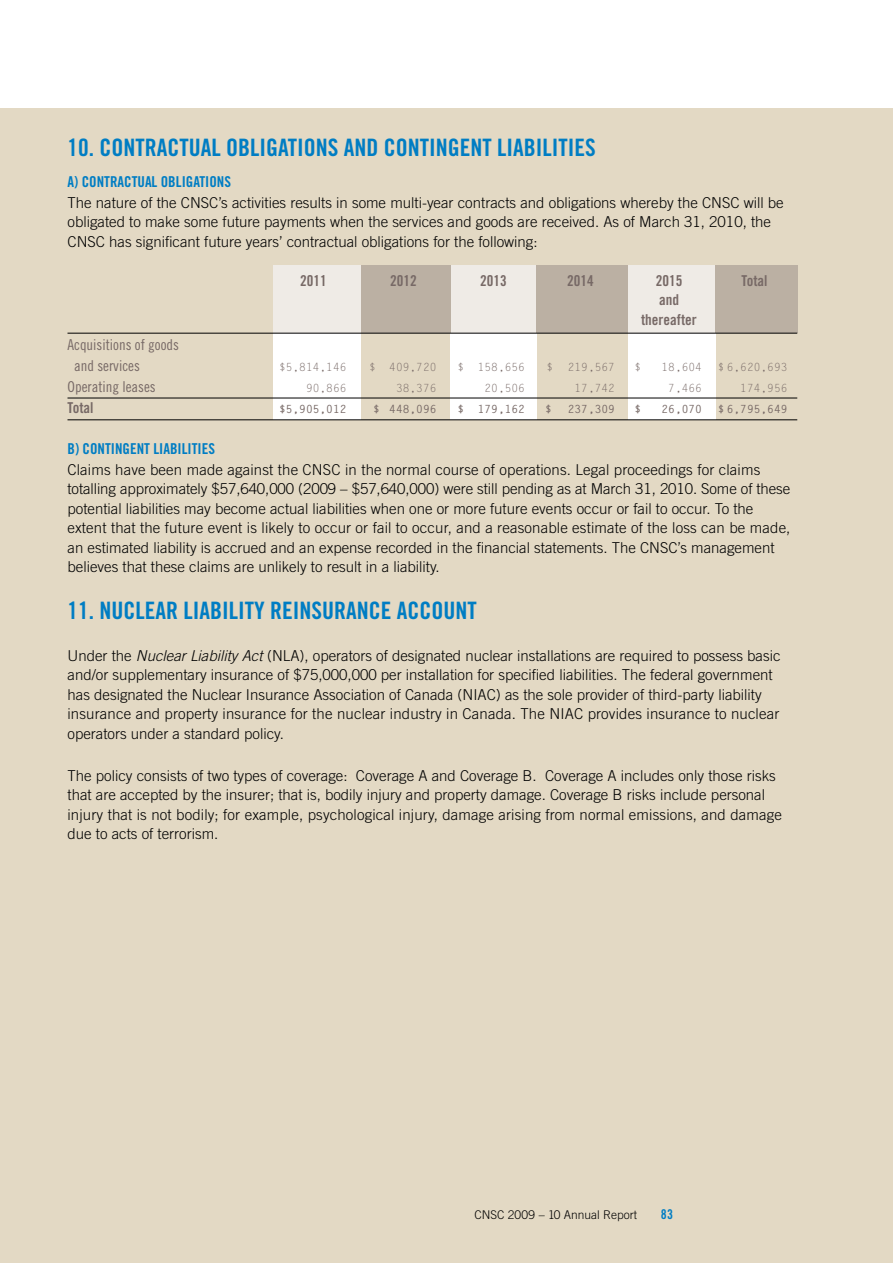
<style>
.page{position:relative;width:893px;height:1263px;background:#fff}
.page>*{position:absolute;margin:0;border:0;box-sizing:border-box;transform-origin:0 0}
.t1{font:24px "Trade Gothic Bold Cond Twenty";color:#007dc3}
.t2{font:300 15px/19.5px "Trade Gothic";color:#000}
.t3{font:15px "Trade Gothic Bold Cond Twenty";color:#007dc3}
.t4{font:15px/21px "Trade Gothic Cond Eighteen";color:#776966}
.t5{font:15px/19.5px "Trade Gothic Bold Cond Twenty";color:#776966;text-align:center}
.t6{font:italic 300 15px "Trade Gothic";color:#000}
.t7{font:13.5px "Trade Gothic Bold Cond Twenty";color:#007dc3}
.t8{font:300 12px "Trade Gothic";color:#000}
.t9{font:11.25px "Letter Gothic Std";color:#776966}
.t10{font:700 11.25px "Letter Gothic Std";color:#776966}
.s1{font-style:normal}
</style>
<div class="page">
<div style="left:0;top:108px;width:893px;height:1155px;background:#e3d9c4"></div>
<div style="left:274px;top:265px;width:87px;height:68px;background:#efebe6"></div>
<div style="left:450px;top:265px;width:86px;height:68px;background:#efebe6"></div>
<div style="left:628px;top:265px;width:87px;height:68px;background:#efebe6"></div>
<div style="left:361px;top:265px;width:89px;height:68px;background:#bbb0a3"></div>
<div style="left:536px;top:265px;width:92px;height:68px;background:#bbb0a3"></div>
<div style="left:715px;top:265px;width:82px;height:68px;background:#bbb0a3"></div>
<div style="left:274px;top:333px;width:87px;height:86px;background:#fff"></div>
<div style="left:450px;top:333px;width:86px;height:86px;background:#fff"></div>
<div style="left:628px;top:333px;width:87px;height:86px;background:#fff"></div>
<hr style="left:68px;top:398px;width:729px;height:1px;background:#000">
<hr style="left:68px;top:419px;width:729px;height:1px;background:#000">
<hr style="left:68px;top:333px;width:729px;height:1px;background:#000">
<h1 class="t1" style="left:68px;top:133px;width:530px">10. CONTRACTUAL OBLIGATIONS AND CONTINGENT LIABILITIES</h1>
<p class="t3" style="left:68px;top:173px;width:165px">A) CONTRACTUAL OBLIGATIONS</p>
<p class="t2" style="left:68px;top:192px;width:718px">The nature of the CN SC’s activities results in some multi-year contracts and obligations whereby the CN SC will be obligated to make some future payments when the services and goods are received. As of M arch 31, 2010, the<br>CN SC has significant future years’ contractual obligations for the following:</p>
<p class="t5" style="left:300px;top:270px;width:28px">2011</p>
<p class="t5" style="left:390px;top:270px;width:28px">2012</p>
<p class="t5" style="left:480px;top:270px;width:28px">2013</p>
<p class="t5" style="left:567px;top:270px;width:28px">2014</p>
<p class="t5" style="left:656px;top:270px;width:61px">2015 T</p>
<p class="t5" style="left:747px;top:270px;width:22px">OTAL</p>
<p class="t5" style="left:641px;top:290px;width:57px">AND<br>THEREAFTER</p>
<p class="t4" style="left:74px;top:334px;width:106px;text-indent:-7px">Acquisitions of goods and services</p>
<p class="t9" style="left:279px;top:361px;width:69px">$5,814,146</p>
<p class="t9" style="left:369px;top:361px;width:69px">$ 409,720</p>
<p class="t9" style="left:458px;top:361px;width:69px">$ 158,656</p>
<p class="t9" style="left:546px;top:361px;width:8px">$</p>
<p class="t9" style="left:568px;top:361px;width:49px">219,567</p>
<p class="t9" style="left:635px;top:361px;width:8px">$</p>
<p class="t9" style="left:662px;top:361px;width:42px">18,604</p>
<p class="t9" style="left:718px;top:361px;width:71px">$ 6,620,693</p>
<p class="t4" style="left:68px;top:376px;width:90px">Operating leases</p>
<p class="t9" style="left:306px;top:382px;width:42px">90,866</p>
<p class="t9" style="left:396px;top:382px;width:42px">38,376</p>
<p class="t9" style="left:485px;top:382px;width:42px">20,506</p>
<p class="t9" style="left:575px;top:382px;width:42px">17,742</p>
<p class="t9" style="left:668px;top:382px;width:35px">7,466</p>
<p class="t9" style="left:740px;top:382px;width:49px">174,956</p>
<p class="t5" style="left:68px;top:398px;width:28px">TOTAL</p>
<p class="t10" style="left:279px;top:402px;width:69px">$5,905,012</p>
<p class="t10" style="left:373px;top:402px;width:65px">$ 448,096</p>
<p class="t10" style="left:458px;top:402px;width:69px">$ 179,162</p>
<p class="t10" style="left:545px;top:402px;width:8px">$</p>
<p class="t10" style="left:568px;top:402px;width:49px">237,309</p>
<p class="t10" style="left:635px;top:402px;width:8px">$</p>
<p class="t10" style="left:662px;top:402px;width:42px">26,070</p>
<p class="t10" style="left:718px;top:402px;width:71px">$ 6,795,649</p>
<p class="t3" style="left:68px;top:440px;width:149px">B) CONTINGENT LIABILITIES</p>
<p class="t2" style="left:68px;top:459px;width:724px">Claims have been made against the CNSC in the normal course of operations. Legal proceedings for claims totalling approximately $57,640,000 (2009 – $57,640,000) were still pending as at March 31, 2010. Some of these potential liabilities may become actual liabilities when one or more future events occur or fail to occur. To the extent that the future event is likely to occur or fail to occur, and a reasonable estimate of the loss can be made, an estimated liability is accrued and an expense recorded in the financial statements. The CNSC’s management believes that these claims are unlikely to result in a liability.</p>
<h1 class="t1" style="left:68px;top:595px;width:411px">11. NUCLEAR LIABILITY REINSURANCE ACCOUNT</h1>
<p class="t6" style="left:68px;top:646px;width:215px"><span class="s1">U nder the</span> Nuclear Liability Act <span class="s1">(NLA</span></p>
<p class="t2" style="left:68px;top:645px;width:714px;text-indent:232px">), operators of designated nuclear installations are required to possess basic and/or supplementary insurance of $75,000,000 per installation for specified liabilities. The federal government has designated the N uclear I nsurance Association of Canada (NIAC) as the sole provider of third-party liability insurance and property insurance for the nuclear industry in Canada. The NIAC provides insurance to nuclear operators under a standard policy.</p>
<p class="t2" style="left:68px;top:765px;width:716px">The policy consists of two types of coverage: Coverage A and Coverage B. Coverage A includes only those risks that are accepted by the insurer; that is, bodily injury and property damage. Coverage B risks include personal injury that is not bodily; for example, psychological injury, damage arising from normal emissions, and damage due to acts of terrorism.</p>
<p class="t8" style="left:475px;top:1208px;width:164px">CNSC 2009 – 10 Annual Report</p>
<p class="t7" style="left:661px;top:1206px;width:14px">83</p>
</div>
